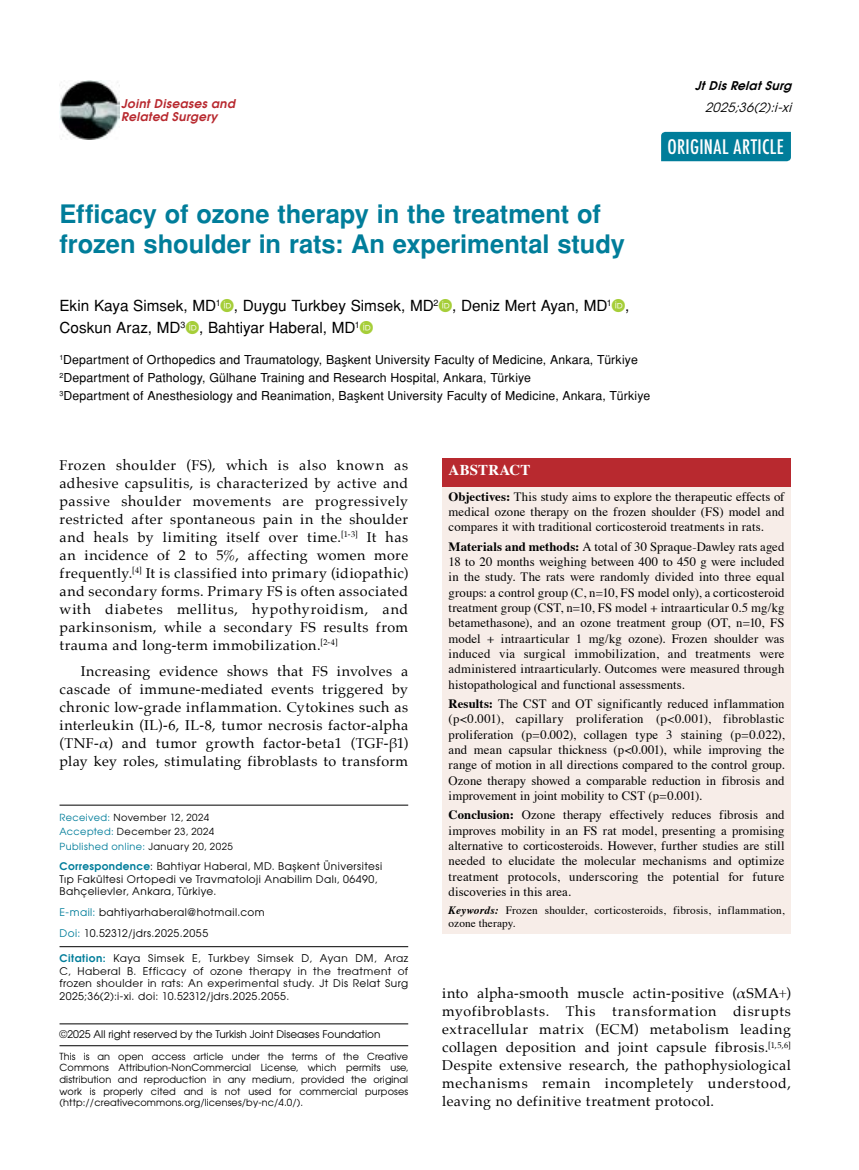
<style>
.page{position:relative;width:859px;height:1170px;background:#fff}
.page>*{position:absolute;margin:0;border:0;box-sizing:border-box;transform-origin:0 0}
.t1{font:700 25.5px/30.6px "Helvetica Tr";letter-spacing:-.005em;color:#007d9a}
.t2{font:500 condensed 19.5px "Futura";letter-spacing:.02em;color:#fff}
.t3{font:15.3px/21.3px "Helvetica Normal Tr";color:#000}
.t4{font:700 15px "Times";letter-spacing:.01em;color:#fff}
.t5{font:14.25px/18px "Palatino";letter-spacing:.03em;color:#000;text-align:justify}
.t6{font:12.75px/15.3px "Times";letter-spacing:.005em;color:#000;text-align:justify}
.t7{font:italic 12.75px "Avant Garde Tr";color:#000}
.t8{font:12.3px/18.3px "Helvetica Normal Tr";letter-spacing:.01em;color:#000}
.t9{font:12px/13.5px "Avant Garde Bold Italic Tr";letter-spacing:.03em;color:#b8292f}
.t10{font:italic 12px "Avant Garde Bold Tr";color:#000}
.t11{font:11.25px/13.5px "Times";letter-spacing:.015em;color:#000}
.t12{font:10.5px/12.3px "Avant Garde Tr";letter-spacing:.04em;color:#000}
.t13{font:10.5px/12.6px "Avant Garde";letter-spacing:.04em;color:#000;text-align:justify}
.t14{font:10.5px "Avant Garde Tr";color:#000}
.t15{font:9.75px/11.7px "Avant Garde Tr";letter-spacing:.025em;color:#000;text-align:justify}
.t16{font:9.75px/14.4px "Avant Garde Tr";letter-spacing:.045em;color:#000}
.s1{color:#007d9a}
.s2{font-family:"Avant Garde Bold Tr";color:#007d9a}
.s3{font-family:"Avant Garde Tr"}
.s4{font-weight:700}
.s5{font-weight:700;font-style:italic}
</style>
<div class="page">
<div style="left:661px;top:132px;width:130px;height:29px;background:#007d9a"></div>
<img style="left:60px;top:81px;width:59px;height:58px">
<hr style="left:60px;top:946px;width:348px;height:1px;background:#000">
<hr style="left:60px;top:804px;width:348px;height:1px;background:#000">
<div style="left:442px;top:484px;width:349px;height:449px;background:#f7ede8"></div>
<div style="left:442px;top:458px;width:349px;height:28px;background:#b8292f"></div>
<hr style="left:60px;top:1045px;width:348px;height:1px;background:#000">
<hr style="left:60px;top:1023px;width:348px;height:1px;background:#000">
<p class="t9" style="left:121px;top:96px;width:115px">Joint Diseases and<br>Related Surgery</p>
<p class="t10" style="left:695px;top:77px;width:102px">JtDisRelatSurg</p>
<p class="t7" style="left:705px;top:99px;width:92px">2025;36(2):i-xi</p>
<h2 class="t2" style="left:667px;top:135px;width:118px">ORIGINAL ARTICLE</h2>
<h1 class="t1" style="left:60px;top:198px;width:567px">Efficacy of ozone therapy in the treatment of frozen shoulder in rats: An experimental study</h1>
<p class="t3" style="left:60px;top:295px;width:571px">Ekin Kaya Simsek, MD<sup>1</sup> , Duygu Turkbey Simsek, MD<sup>2</sup> , Deniz Mert Ayan, MD<sup>1</sup> ,<br>Coskun Araz, MD<sup>3</sup> , Bahtiyar Haberal, MD<sup>1</sup></p>
<p class="t8" style="left:60px;top:350px;width:592px"><sup>1</sup>Department of Orthopedics and Traumatology, Başkent University Faculty of Medicine, Ankara, Türkiye<br><sup>2</sup>Department of Pathology, Gülhane Training and Research Hospital, Ankara, Türkiye<br><sup>3</sup>Department of Anesthesiology and Reanimation, Başkent University Faculty of Medicine, Ankara, Türkiye</p>
<p class="t5" style="left:60px;top:455px;width:350px">Frozen shoulder (FS), which is also known as adhesive capsulitis, is characterized by active and passive shoulder movements are progressively restricted after spontaneous pain in the shoulder and heals by limiting itself over time.<sup>[1-3]</sup> It has an incidence of 2 to 5%, affecting women more frequently.<sup>[4]</sup> It is classified into primary (idiopathic) and secondary forms. Primary FS is often associated with diabetes mellitus, hypothyroidism, and parkinsonism, while a secondary FS results from trauma and long-term immobilization.<sup>[2-4]</sup></p>
<p class="t5" style="left:60px;top:662px;width:350px;text-indent:21px">Increasing evidence shows that FS involves a cascade of immune-mediated events triggered by chronic low-grade inflammation. Cytokines such as interleukin (IL)-6, IL-8, tumor necrosis factor-alpha (TNF-α) and tumor growth factor-beta1 (TGF-β1) play key roles, stimulating fibroblasts to transform</p>
<p class="t16" style="left:60px;top:809px;width:175px"><span class="s1">Received:</span> November 12, 2024<br><span class="s1">Accepted:</span> December 23, 2024<br><span class="s1">Published online:</span> January 20, 2025</p>
<p class="t12" style="left:60px;top:860px;width:324px"><span class="s2">Correspondence</span>: Bahtiyar Haberal, MD. Başkent Üniversitesi<br>Tıp Fakültesi Ortopedi ve Travmatoloji Anabilim Dalı, 06490,<br>Bahçelievler, Ankara, Türkiye.</p>
<p class="t12" style="left:60px;top:901px;width:207px;line-height:20.9px"><span class="s1">E-mail:</span> bahtiyarhaberal@hotmail.com<br><span class="s1">Doi:</span> 10.52312/jdrs.2025.2055</p>
<p class="t13" style="left:60px;top:951px;width:350px"><span class="s2">Citation:</span> Kaya Simsek E, Turkbey Simsek D, Ayan DM, Araz C, Haberal B. Efficacy of ozone therapy in the treatment of frozen shoulder in rats: An experimental study<span class="s3">. Jt Dis Relat Surg</span></p>
<p class="t12" style="left:60px;top:989px;width:231px">2025;36(2):i-xi. doi: 10.52312/jdrs.2025.2055.</p>
<p class="t14" style="left:60px;top:1027px;width:322px">©2025 All right reserved by the Turkish Joint Diseases Foundation</p>
<p class="t15" style="left:60px;top:1049px;width:350px">This is an open access article under the terms of the Creative Commons Attribution-NonCommercial License, which permits use, distribution and reproduction in any medium, provided the original work is properly cited and is not used for commercial purposes (http://creativecommons.org/licenses/by-nc/4.0/).</p>
<p class="t4" style="left:449px;top:456px;width:83px">ABSTRACT</p>
<p class="t6" style="left:449px;top:487px;width:337px"><span class="s4">Objectives:</span> This study aims to explore the therapeutic effects of medical ozone therapy on the frozen shoulder (FS) model and compares it with traditional corticosteroid treatments in rats.</p>
<p class="t6" style="left:449px;top:537px;width:337px"><span class="s4">Materials and methods:</span> A total of 30 Spraque-Dawley rats aged 18 to 20 months weighing between 400 to 450 g were included in the study. The rats were randomly divided into three equal groups: a control group (C, n=10, FS model only), a corticosteroid treatment group (CST, n=10, FS model + intraarticular 0.5 mg/kg betamethasone), and an ozone treatment group (OT, n=10, FS model + intraarticular 1 mg/kg ozone). Frozen shoulder was induced via surgical immobilization, and treatments were administered intraarticularly. Outcomes were measured through histopathological and functional assessments.</p>
<p class="t6" style="left:449px;top:695px;width:337px"><span class="s4">Results:</span> The CST and OT significantly reduced inflammation (p&lt;0.001), capillary proliferation (p&lt;0.001), fibroblastic proliferation (p=0.002), collagen type 3 staining (p=0.022), and mean capsular thickness (p&lt;0.001), while improving the range of motion in all directions compared to the control group.<br>Ozone therapy showed a comparable reduction in fibrosis and improvement in joint mobility to CST (p=0.001).</p>
<p class="t6" style="left:449px;top:806px;width:337px"><span class="s4">Conclusion:</span> Ozone therapy effectively reduces fibrosis and improves mobility in an FS rat model, presenting a promising alternative to corticosteroids. However, further studies are still needed to elucidate the molecular mechanisms and optimize treatment protocols, underscoring the potential for future discoveries in this area.</p>
<p class="t11" style="left:449px;top:902px;width:337px"><span class="s5">Keywords:</span> Frozen shoulder, corticosteroids, fibrosis, inflammation, ozone therapy.</p>
<p class="t5" style="left:442px;top:984px;width:350px">into alpha-smooth muscle actin-positive (αSMA+) myofibroblasts. This transformation disrupts extracellular matrix (ECM) metabolism leading collagen deposition and joint capsule fibrosis.<sup>[1,5,6] </sup>Despite extensive research, the pathophysiological mechanisms remain incompletely understood, leaving no definitive treatment protocol.</p>
</div>
